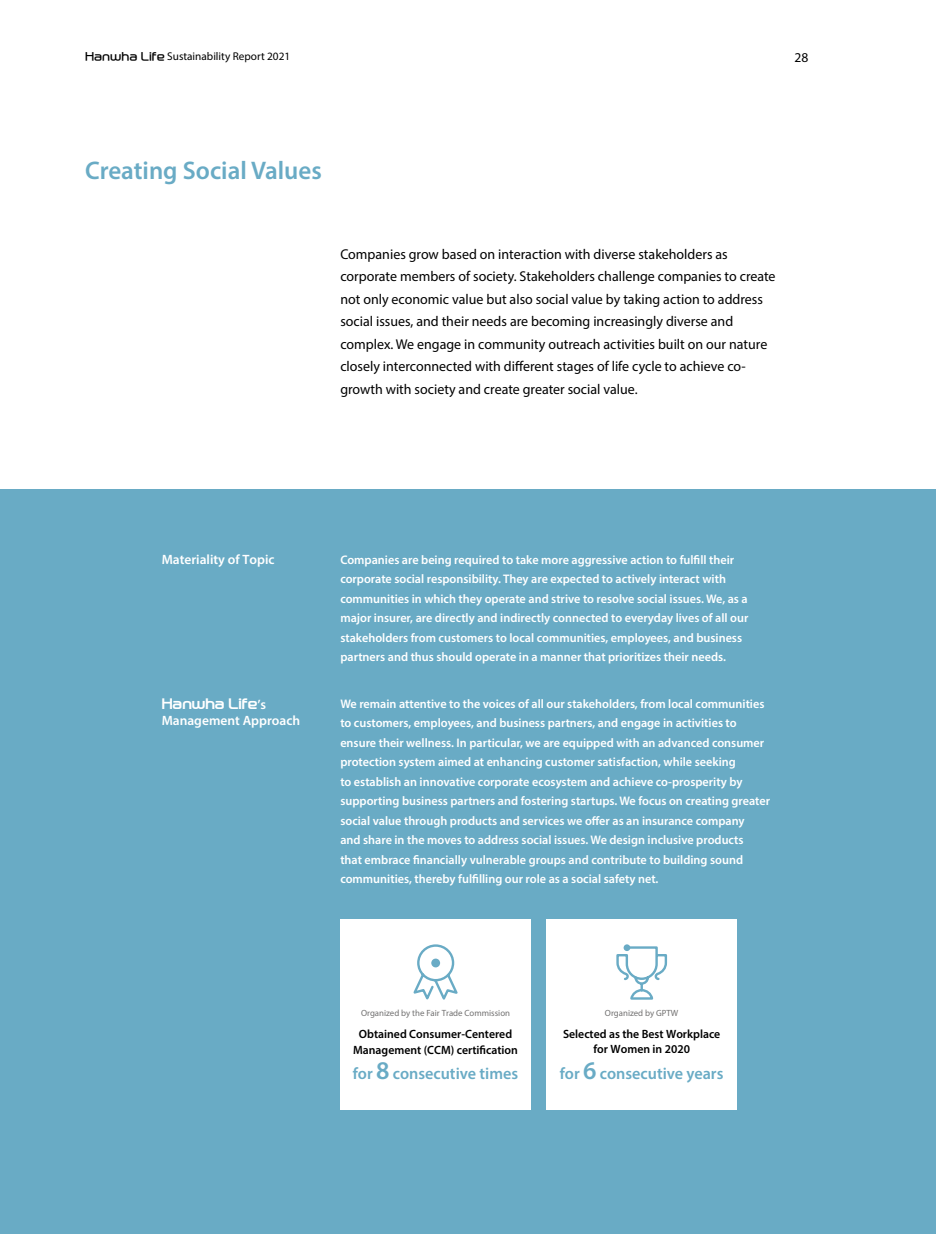
<style>
.page{position:relative;width:936px;height:1234px;background:#fff}
.page>*{position:absolute;margin:0;border:0;box-sizing:border-box;transform-origin:0 0}
.t1{font:600 25.5px "Myriad Pro";color:#69abc5}
.t2{font:600 16.5px "Myriad Pro";color:#69abc5}
.t3{font:14.25px/22.5px "Myriad Pro";color:#000}
.t4{font:600 13.5px "Myriad Pro";color:#fff}
.t5{font:13.5px "Hanwha B OTF";color:#fff}
.t6{font:13.5px "Myriad Pro";color:#000}
.t7{font:600 12.45px/19.5px "Myriad Pro";color:#fff}
.t8{font:600 12px/15px "Myriad Pro";color:#000;text-align:center}
.t9{font:11.25px "Myriad Pro";color:#000}
.t10{font:9px "Myriad Pro";color:#727171}
.s1{font-family:"Hanwha R OTF"}
.s2{font-family:"Myriad Pro";font-weight:600}
.s3{font-size:25.5px}
</style>
<div class="page">
<div style="left:0;top:489px;width:935px;height:744px;background:#69abc5"></div>
<div style="left:546px;top:919px;width:190px;height:190px;background:#fff"></div>
<div style="left:340px;top:919px;width:190px;height:190px;background:#fff"></div>
<svg style="left:413px;top:944px;width:45px;height:56px"></svg>
<div style="left:431px;top:958px;width:9px;height:9px;background:#69abc5;border-radius:50%"></div>
<svg style="left:616px;top:944px;width:52px;height:56px"></svg>
<div style="left:623px;top:944px;width:7px;height:6px;background:#69abc5;border-radius:50%"></div>
<p class="t9" style="left:85px;top:50px;width:207px"><span class="s1">Hanwha Life</span> Sustainability Report 2021</p>
<p class="t6" style="left:794px;top:49px;width:15px">28</p>
<h1 class="t1" style="left:85px;top:154px;width:238px">Creating Social Values</h1>
<p class="t3" style="left:340px;top:242px;width:437px">Companies grow based on interaction with diverse stakeholders as corporate members of society. Stakeholders challenge companies to create not only economic value but also social value by taking action to address social issues, and their needs are becoming increasingly diverse and complex. We engage in community outreach activities built on our nature closely interconnected with different stages of life cycle to achieve co&shy;growth with society and create greater social value.</p>
<p class="t4" style="left:162px;top:551px;width:114px">Materiality of Topic</p>
<p class="t7" style="left:340px;top:549px;width:409px">Companies are being required to take more aggressive action to fulfill their corporate social responsibility. They are expected to actively interact with communities in which they operate and strive to resolve social issues. We, as a major insurer, are directly and indirectly connected to everyday lives of all our stakeholders from customers to local communities, employees, and business partners and thus should operate in a manner that prioritizes their needs.</p>
<p class="t5" style="left:162px;top:696px;width:106px">Hanwha Life<span class="s2">’s</span></p>
<p class="t4" style="left:162px;top:711px;width:140px">Management Approach</p>
<p class="t7" style="left:340px;top:693px;width:431px">We remain attentive to the voices of all our stakeholders, from local communities to customers, employees, and business partners, and engage in activities to ensure their wellness. In particular, we are equipped with an advanced consumer protection system aimed at enhancing customer satisfaction, while seeking<br>to establish an innovative corporate ecosystem and achieve co-prosperity by supporting business partners and fostering startups. We focus on creating greater social value through products and services we offer as an insurance company<br>and share in the moves to address social issues. We design inclusive products<br>that embrace financially vulnerable groups and contribute to building sound communities, thereby fulfilling our role as a social safety net.</p>
<p class="t10" style="left:361px;top:1006px;width:150px">Organized by the Fair Trade Commission</p>
<p class="t10" style="left:605px;top:1006px;width:75px">Organized by GPTW</p>
<p class="t8" style="left:353px;top:1025px;width:166px;line-height:15.8px">Obtained Consumer-Centered<br>Management (CCM) certification</p>
<h2 class="t2" style="left:353px;top:1062px;width:167px">for <span class="s3">8</span> consecutive times</h2>
<p class="t8" style="left:563px;top:1025px;width:159px">Selected as the Best Workplace for Women in 2020</p>
<h2 class="t2" style="left:560px;top:1062px;width:165px">for <span class="s3">6</span> consecutive years</h2>
</div>
